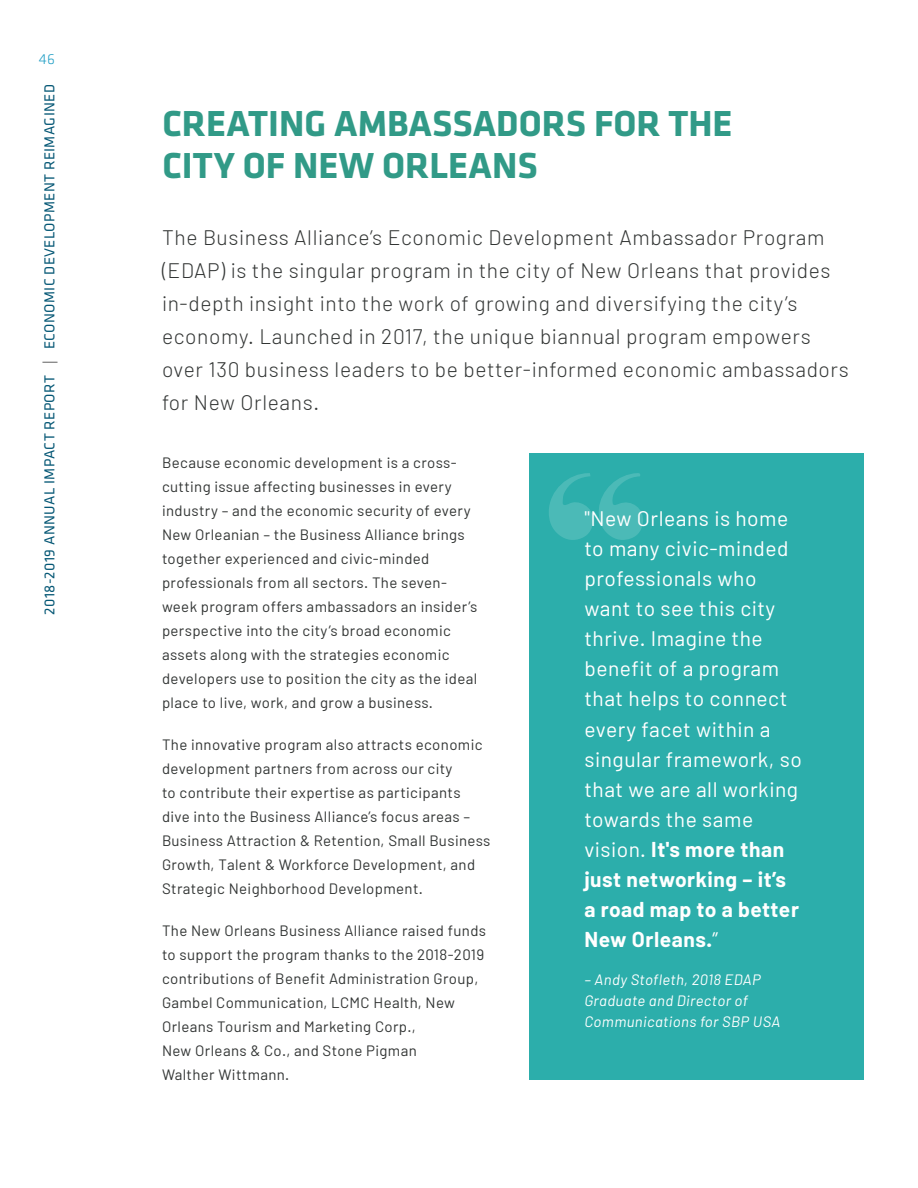
<style>
.page{position:relative;width:918px;height:1188px;background:#fff}
.page>*{position:absolute;margin:0;border:0;box-sizing:border-box;transform-origin:0 0}
.t1{font:700 37.5px/42px "Klavika Basic";color:#319a87}
.t2{font:300 21px/33px "Barlow";letter-spacing:.03em;color:#323534}
.t3{font:21px/30px "Barlow";letter-spacing:.025em;color:#fff}
.t4{font:15px/24px "Barlow";letter-spacing:.025em;color:#323534}
.t5{font:italic 15px/21px "Barlow";letter-spacing:.025em;color:#fff}
.t6{font:15px "Klavika Basic";letter-spacing:.025em;color:#055775}
.t7{font:300 15px "Klavika Basic";color:#229fc5}
.s1{font-weight:300;color:#000}
.s2{font-weight:700}
</style>
<div class="page">
<div style="left:530px;top:454px;width:334px;height:626px;background:#2caeab"></div>
<svg style="left:549px;top:473px;width:94px;height:67px"></svg>
<p class="t7" style="left:39px;top:50px;width:18px">46</p>
<p class="t6" style="left:40px;top:615px;width:532px;rotate:-90deg">2018-2019 ANNUAL IMPACT REPORT <span class="s1">|</span> ECONOMIC DEVELOPMENT REIMAGINED</p>
<h1 class="t1" style="left:162px;top:101px;width:572px">CREATING AMBASSADORS FOR THE<br>CITY OF NEW ORLEANS</h1>
<p class="t2" style="left:162px;top:220px;width:688px">The Business Alliance’s Economic Development Ambassador Program (EDAP) is the singular program in the city of New Orleans that provides in-depth insight into the work of growing and diversifying the city’s economy. Launched in 2017, the unique biannual program empowers over 130 business leaders to be better-informed economic ambassadors for New Orleans.</p>
<p class="t4" style="left:162px;top:450px;width:317px">Because economic development is a cross&shy;cutting issue affecting businesses in every industry – and the economic security of every New Orleanian – the Business Alliance brings together experienced and civic-minded professionals from all sectors. The seven&shy;week program offers ambassadors an insider’s perspective into the city’s broad economic assets along with the strategies economic developers use to position the city as the ideal place to live, work, and grow a business.</p>
<p class="t4" style="left:162px;top:732px;width:330px">The innovative program also attracts economic development partners from across our city<br>to contribute their expertise as participants dive into the Business Alliance’s focus areas – Business Attraction &amp; Retention, Small Business Growth, Talent &amp; Workforce Development, and Strategic Neighborhood Development.</p>
<p class="t4" style="left:162px;top:918px;width:326px">The New Orleans Business Alliance raised funds to support the program thanks to the 2018-2019 contributions of Benefit Administration Group, Gambel Communication, LCMC Health, New Orleans Tourism and Marketing Corp.,<br>New Orleans &amp; Co., and Stone Pigman<br>Walther Wittmann.</p>
<p class="t3" style="left:584px;top:503px;width:219px">"New Orleans is home to many civic-minded professionals who want to see this city thrive. Imagine the benefit of a program that helps to connect every facet within a singular framework, so that we are all working towards the same vision. <span class="s2">It's more than just networking – it’s a road map to a better<br>New Orleans.</span>”</p>
<p class="t5" style="left:584px;top:969px;width:198px">– Andy Stofleth, 2018 EDAP<br>Graduate and Director of<br>Communications for SBP USA</p>
</div>
